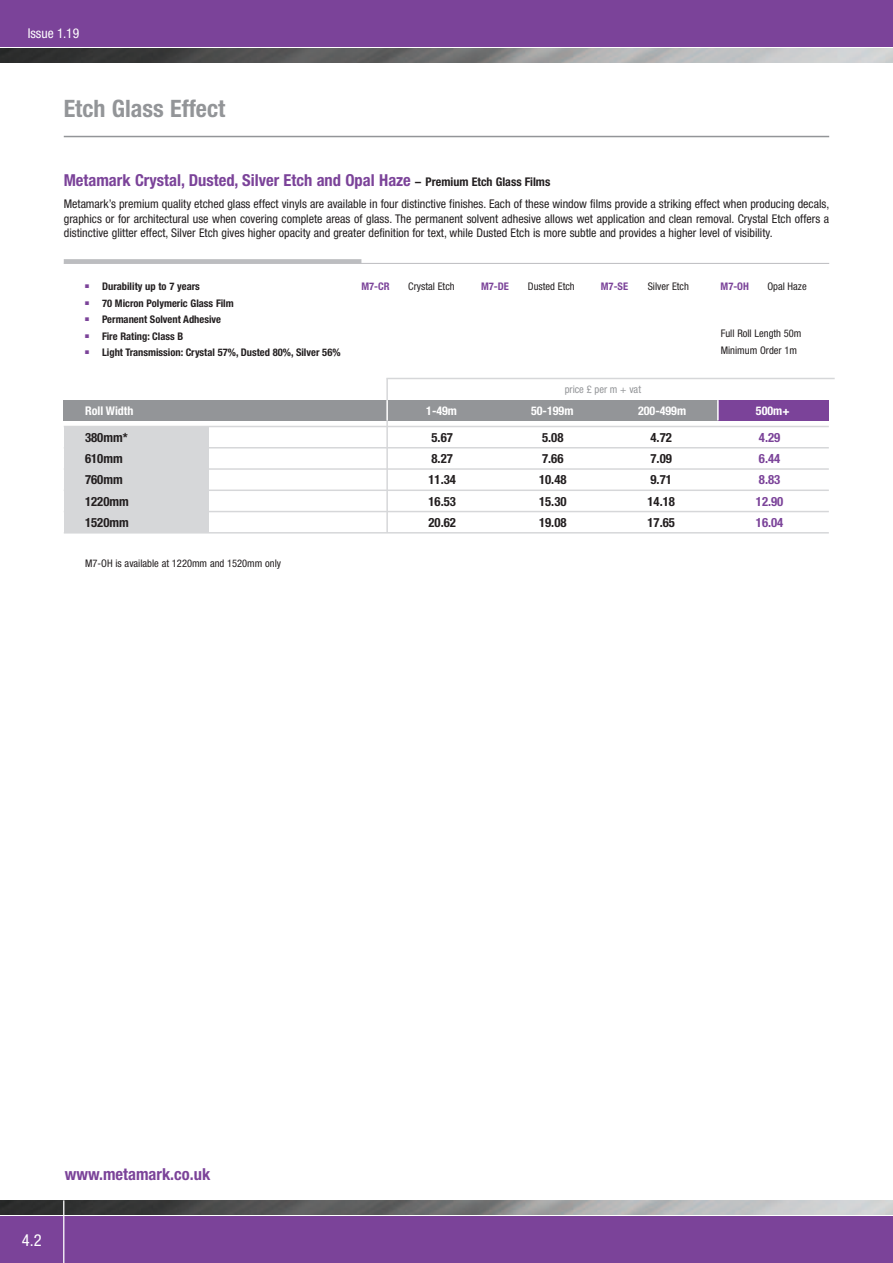
<style>
.page{position:relative;width:893px;height:1263px;background:#fff}
.page>*{position:absolute;margin:0;border:0;box-sizing:border-box;transform-origin:0 0}
.t1{font:700 condensed 24px "Helvetica Neue";color:#939598}
.t2{font:700 condensed 16.5px "Helvetica Neue";color:#7b4399}
.t3{font:condensed 16.5px "Helvetica Neue";color:#fff}
.t4{font:condensed 13.5px "Helvetica Neue";color:#fff}
.t5{font:700 condensed 12.75px/21.3px "Helvetica Neue";color:#231f20}
.t6{font:700 condensed 12.75px "Helvetica Neue";color:#7b4399}
.t7{font:condensed 12px/14.4px "Helvetica Neue";color:#231f20;text-align:justify}
.t8{font:700 condensed 12px "Helvetica Neue";color:#fff}
.t9{font:700 condensed 10.5px "Helvetica Neue";color:#231f20}
.t10{font:condensed 10.5px/16.8px "Helvetica Neue";color:#231f20}
.t11{font:700 condensed 10.5px "Helvetica Neue";color:#7b4399}
.t12{font:condensed 10.5px "Helvetica Neue";color:#939598}
.s1{font-size:12px;color:#231f20}
</style>
<div class="page">
<hr style="left:64px;top:136px;width:765px;height:1px;background:#939598">
<hr style="left:64px;top:263px;width:765px;height:1px;background:#bcbdc0">
<hr style="left:64px;top:259px;width:297px;height:4px;background:#bcbdc0">
<div style="left:64px;top:426px;width:144px;height:107px;background:#d6d7d9"></div>
<hr style="left:64px;top:426px;width:765px;height:1px;background:#d6d7d9">
<hr style="left:64px;top:447px;width:765px;height:1px;background:#d6d7d9">
<hr style="left:64px;top:468px;width:765px;height:2px;background:#d6d7d9">
<hr style="left:64px;top:489px;width:765px;height:2px;background:#d6d7d9">
<hr style="left:64px;top:511px;width:765px;height:1px;background:#d6d7d9">
<hr style="left:64px;top:532px;width:765px;height:1px;background:#d6d7d9">
<hr style="left:386px;top:378px;width:2px;height:155px;background:#d6d7d9">
<div style="left:64px;top:400px;width:765px;height:21px;background:#939598"></div>
<div style="left:718px;top:400px;width:111px;height:21px;background:#7b4399"></div>
<hr style="left:386px;top:400px;width:2px;height:21px;background:#fff">
<hr style="left:386px;top:378px;width:449px;height:1px;background:#d6d7d9">
<hr style="left:717px;top:400px;width:2px;height:20px;background:#fff">
<div style="left:0;top:0;width:893px;height:47px;background:#7b4399"></div>
<img style="left:0;top:48px;width:893px;height:14px">
<div style="left:0;top:1216px;width:893px;height:47px;background:#7b4399"></div>
<img style="left:0;top:1201px;width:893px;height:14px">
<hr style="left:63px;top:1200px;width:1px;height:63px;background:#fff">
<p class="t4" style="left:28px;top:28px;width:53px">Issue 1.19</p>
<h1 class="t1" style="left:64px;top:94px;width:163px">Etch Glass Effect</h1>
<h2 class="t2" style="left:64px;top:170px;width:488px">Metamark Crystal, Dusted, Silver Etch and Opal Haze <span class="s1">– Premium Etch Glass Films</span></h2>
<p class="t7" style="left:64px;top:198px;width:767px">Metamark’s premium quality etched glass effect vinyls are available in four distinctive finishes. Each of these window films provide a striking effect when producing decals, graphics or for architectural use when covering complete areas of glass. The permanent solvent adhesive allows wet application and clean removal. Crystal Etch offers a distinctive glitter effect, Silver Etch gives higher opacity and greater definition for text, while Dusted Etch is more subtle and provides a higher level of visibility.</p>
<p class="t9" style="left:85px;top:280px;width:116px"><sup>■</sup> Durability up to 7 years</p>
<p class="t9" style="left:85px;top:297px;width:150px"><sup>■</sup> 70 Micron Polymeric Glass Film</p>
<p class="t9" style="left:85px;top:313px;width:138px"><sup>■</sup> Permanent Solvent Adhesive</p>
<p class="t9" style="left:85px;top:330px;width:100px"><sup>■</sup> Fire Rating: Class B</p>
<p class="t9" style="left:85px;top:346px;width:257px"><sup>■</sup> Light Transmission: Crystal 57%, Dusted 80%, Silver 56%</p>
<p class="t11" style="left:361px;top:280px;width:30px">M7-CR</p>
<p class="t10" style="left:408px;top:279px;width:48px">Crystal Etch</p>
<p class="t11" style="left:481px;top:280px;width:29px">M7-DE</p>
<p class="t10" style="left:528px;top:279px;width:48px">Dusted Etch</p>
<p class="t11" style="left:601px;top:280px;width:29px">M7-SE</p>
<p class="t10" style="left:648px;top:279px;width:43px">Silver Etch</p>
<p class="t11" style="left:721px;top:280px;width:30px">M7-OH</p>
<p class="t10" style="left:767px;top:279px;width:41px">Opal Haze</p>
<p class="t12" style="left:565px;top:386px;width:78px">price £ per m + vat</p>
<p class="t10" style="left:721px;top:325px;width:82px">Full Roll Length 50m<br>Minimum Order 1m</p>
<p class="t8" style="left:85px;top:403px;width:50px">Roll Width</p>
<p class="t8" style="left:426px;top:403px;width:32px">1-49m</p>
<p class="t8" style="left:531px;top:403px;width:44px">50-199m</p>
<p class="t8" style="left:638px;top:403px;width:50px">200-499m</p>
<p class="t8" style="left:756px;top:403px;width:35px">500m+</p>
<p class="t5" style="left:85px;top:426px;width:45px">380mm*<br>610mm<br>760mm<br>1220mm<br>1520mm</p>
<p class="t10" style="left:85px;top:556px;width:198px">M7-OH is available at 1220mm and 1520mm only</p>
<p class="t5" style="left:431px;top:426px;width:23px">5.67</p>
<p class="t5" style="left:542px;top:426px;width:23px">5.08</p>
<p class="t5" style="left:650px;top:426px;width:23px">4.72</p>
<p class="t6" style="left:759px;top:429px;width:23px">4.29</p>
<p class="t5" style="left:431px;top:448px;width:23px">8.27</p>
<p class="t5" style="left:542px;top:448px;width:23px">7.66</p>
<p class="t5" style="left:650px;top:448px;width:23px">7.09</p>
<p class="t6" style="left:759px;top:451px;width:23px">6.44</p>
<p class="t5" style="left:428px;top:469px;width:29px">11.34</p>
<p class="t5" style="left:539px;top:469px;width:29px">10.48</p>
<p class="t5" style="left:650px;top:469px;width:23px">9.71</p>
<p class="t6" style="left:759px;top:472px;width:23px">8.83</p>
<p class="t5" style="left:428px;top:490px;width:29px">16.53</p>
<p class="t5" style="left:539px;top:490px;width:29px">15.30</p>
<p class="t5" style="left:647px;top:490px;width:29px">14.18</p>
<p class="t6" style="left:756px;top:493px;width:29px">12.90</p>
<p class="t5" style="left:428px;top:511px;width:29px">20.62</p>
<p class="t5" style="left:539px;top:511px;width:29px">19.08</p>
<p class="t5" style="left:647px;top:511px;width:29px">17.65</p>
<p class="t6" style="left:756px;top:514px;width:29px">16.04</p>
<h2 class="t3" style="left:22px;top:1234px;width:21px">4.2</h2>
<h2 class="t2" style="left:65px;top:1164px;width:147px">www.metamark.co.uk</h2>
</div>
